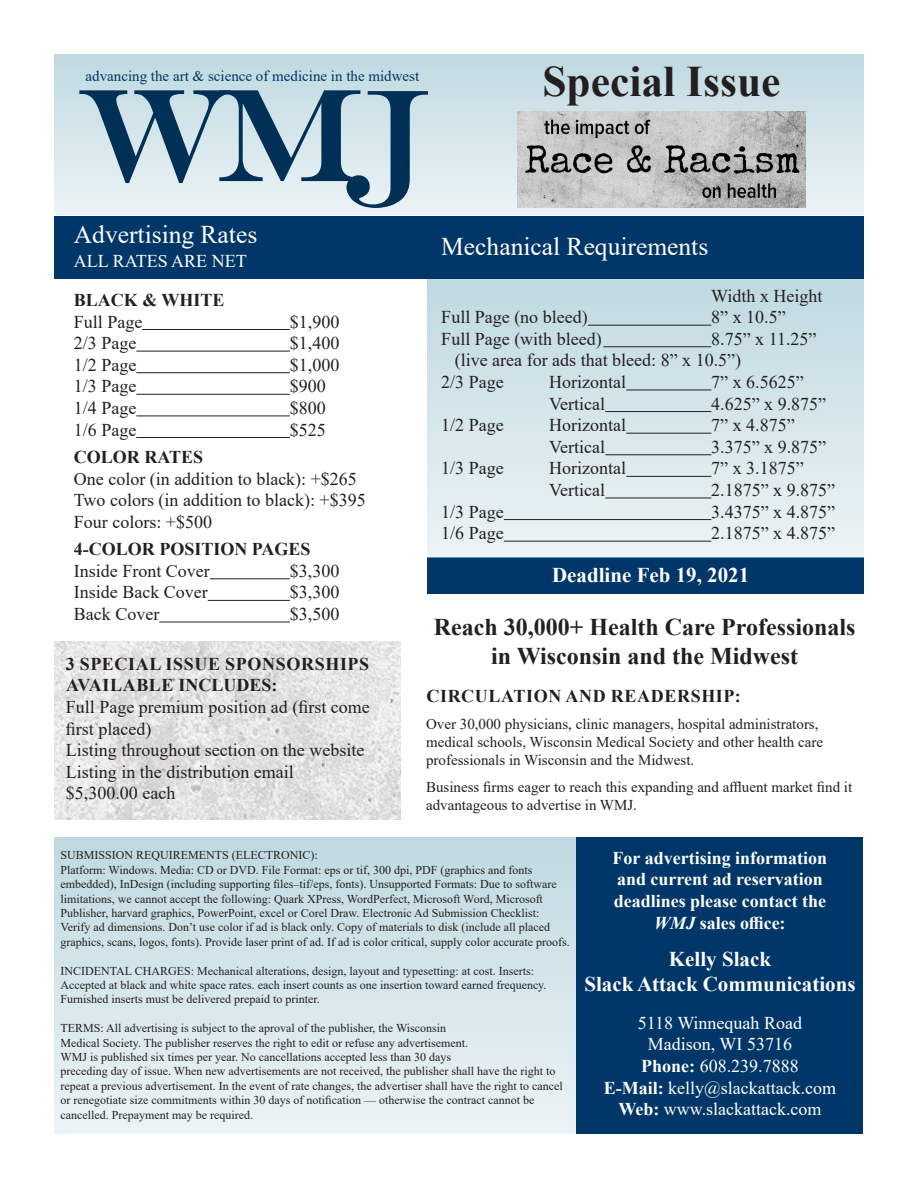
<style>
.page{position:relative;width:918px;height:1188px;background:#fff}
.page>*{position:absolute;margin:0;border:0;box-sizing:border-box;transform-origin:0 0}
.t1{font:700 43.5px "Times New Roman";color:#231f20}
.t2{font:25.5px "Times New Roman";color:#fff}
.t3{font:700 24px/28.8px "Times New Roman";color:#231f20;text-align:center}
.t4{font:700 21px/25.2px "Times New Roman";color:#fff;text-align:center}
.t5{font:18px/21.6px "Times New Roman";color:#231f20}
.t6{font:18px/21.6px "Times New Roman";color:#fff;text-align:center}
.t7{font:700 18px/21.6px "Times New Roman";color:#fff}
.t8{font:700 18px/21.6px "Times New Roman";letter-spacing:.035em;color:#231f20}
.t9{font:700 18px "Times New Roman";color:#231f20}
.t10{font:15px/18px "Times New Roman";color:#231f20}
.t11{font:15px "Times New Roman";color:#003768}
.t12{font:12px/14.4px "Times New Roman";color:#231f20}
.s1{font-style:italic}
.s2{font-weight:700}
</style>
<div class="page">
<img style="left:54px;top:641px;width:347px;height:179px">
<div style="left:54px;top:837px;width:523px;height:297px;background:linear-gradient(to bottom,#bfd9e1,#ecf3f6)"></div>
<div style="left:428px;top:558px;width:436px;height:36px;background:#003768"></div>
<div style="left:577px;top:837px;width:286px;height:297px;background:#003768"></div>
<div style="left:428px;top:279px;width:435px;height:279px;background:linear-gradient(to bottom,#bfd9e0,#ebf3f5)"></div>
<div style="left:54px;top:54px;width:810px;height:161px;background:linear-gradient(to bottom,#bfd9e1,#ecf3f6)"></div>
<img style="left:517px;top:111px;width:289px;height:97px">
<div style="left:55px;top:216px;width:809px;height:63px;background:#003768"></div>
<hr style="left:142px;top:329px;width:148px;height:1px;background:#231f20">
<hr style="left:136px;top:351px;width:154px;height:1px;background:#231f20">
<hr style="left:136px;top:372px;width:154px;height:1px;background:#231f20">
<hr style="left:136px;top:394px;width:154px;height:1px;background:#231f20">
<hr style="left:136px;top:415px;width:154px;height:1px;background:#231f20">
<hr style="left:136px;top:437px;width:154px;height:1px;background:#231f20">
<hr style="left:210px;top:578px;width:80px;height:1px;background:#231f20">
<hr style="left:208px;top:600px;width:82px;height:1px;background:#231f20">
<hr style="left:159px;top:622px;width:131px;height:1px;background:#231f20">
<hr style="left:588px;top:325px;width:123px;height:1px;background:#231f20">
<hr style="left:603px;top:346px;width:108px;height:1px;background:#231f20">
<hr style="left:626px;top:390px;width:85px;height:1px;background:#231f20">
<hr style="left:605px;top:411px;width:106px;height:1px;background:#231f20">
<hr style="left:626px;top:433px;width:85px;height:1px;background:#231f20">
<hr style="left:605px;top:454px;width:106px;height:1px;background:#231f20">
<hr style="left:626px;top:476px;width:85px;height:1px;background:#231f20">
<hr style="left:605px;top:498px;width:106px;height:1px;background:#231f20">
<hr style="left:504px;top:519px;width:207px;height:1px;background:#231f20">
<hr style="left:504px;top:541px;width:207px;height:1px;background:#231f20">
<svg style="left:79px;top:90px;width:349px;height:118px;background:#9bb3c1"></svg>
<p class="t11" style="left:86px;top:66px;width:335px">advancing the art &amp; science of medicine in the midwest</p>
<p class="t1" style="left:542px;top:50px;width:240px">Special Issue</p>
<p class="t2" style="left:74px;top:216px;width:185px">Advertising Rates</p>
<p class="t6" style="left:74px;top:249px;width:174px">ALL RATES ARE NET</p>
<p class="t9" style="left:74px;top:287px;width:152px">BLACK &amp; WHITE</p>
<p class="t5" style="left:74px;top:310px;width:70px">Full Page</p>
<p class="t5" style="left:290px;top:310px;width:51px">$1,900</p>
<p class="t5" style="left:74px;top:332px;width:64px">2/3 Page</p>
<p class="t5" style="left:290px;top:332px;width:51px">$1,400</p>
<p class="t5" style="left:74px;top:353px;width:64px">1/2 Page</p>
<p class="t5" style="left:290px;top:353px;width:51px">$1,000</p>
<p class="t5" style="left:74px;top:375px;width:64px">1/3 Page</p>
<p class="t5" style="left:290px;top:375px;width:37px">$900</p>
<p class="t5" style="left:74px;top:397px;width:64px">1/4 Page</p>
<p class="t5" style="left:290px;top:397px;width:37px">$800</p>
<p class="t5" style="left:74px;top:418px;width:64px">1/6 Page</p>
<p class="t5" style="left:290px;top:418px;width:37px">$525</p>
<p class="t9" style="left:74px;top:444px;width:131px">COLOR RATES</p>
<p class="t5" style="left:74px;top:467px;width:285px">One color (in addition to black): +$265</p>
<p class="t5" style="left:74px;top:489px;width:293px">Two colors (in addition to black): +$395</p>
<p class="t5" style="left:74px;top:510px;width:140px">Four colors: +$500</p>
<p class="t9" style="left:74px;top:536px;width:238px">4-COLOR POSITION PAGES</p>
<p class="t5" style="left:74px;top:559px;width:137px">Inside Front Cover</p>
<p class="t5" style="left:290px;top:559px;width:51px">$3,300</p>
<p class="t5" style="left:74px;top:581px;width:135px">Inside Back Cover</p>
<p class="t5" style="left:290px;top:581px;width:51px">$3,300</p>
<p class="t5" style="left:74px;top:603px;width:87px">Back Cover</p>
<p class="t5" style="left:290px;top:603px;width:51px">$3,500</p>
<p class="t8" style="left:66px;top:652px;width:305px">3 SPECIAL ISSUE SPONSORSHIPS<br>AVAILABLE INCLUDES:</p>
<p class="t5" style="left:66px;top:696px;width:306px">Full Page premium position ad (first come first placed)</p>
<p class="t5" style="left:66px;top:739px;width:300px">Listing throughout section on the website</p>
<p class="t5" style="left:66px;top:760px;width:230px">Listing in the distribution email</p>
<p class="t5" style="left:66px;top:782px;width:111px">$5,300.00 each</p>
<p class="t2" style="left:441px;top:228px;width:268px">Mechanical Requirements</p>
<p class="t5" style="left:711px;top:284px;width:113px">Width x Height</p>
<p class="t5" style="left:441px;top:306px;width:148px">Full Page (no bleed)</p>
<p class="t5" style="left:711px;top:306px;width:76px">8” x 10.5”</p>
<p class="t5" style="left:441px;top:327px;width:162px">Full Page (with bleed)</p>
<p class="t5" style="left:711px;top:327px;width:107px">8.75” x 11.25”</p>
<p class="t5" style="left:455px;top:349px;width:288px">(live area for ads that bleed: 8” x 10.5”)</p>
<p class="t5" style="left:441px;top:371px;width:64px">2/3 Page</p>
<p class="t5" style="left:549px;top:371px;width:78px">Horizontal</p>
<p class="t5" style="left:711px;top:371px;width:94px">7” x 6.5625”</p>
<p class="t5" style="left:549px;top:392px;width:57px">Vertical</p>
<p class="t5" style="left:711px;top:392px;width:116px">4.625” x 9.875”</p>
<p class="t5" style="left:441px;top:414px;width:64px">1/2 Page</p>
<p class="t5" style="left:549px;top:414px;width:78px">Horizontal</p>
<p class="t5" style="left:711px;top:414px;width:85px">7” x 4.875”</p>
<p class="t5" style="left:549px;top:435px;width:57px">Vertical</p>
<p class="t5" style="left:711px;top:435px;width:116px">3.375” x 9.875”</p>
<p class="t5" style="left:441px;top:457px;width:64px">1/3 Page</p>
<p class="t5" style="left:549px;top:457px;width:78px">Horizontal</p>
<p class="t5" style="left:711px;top:457px;width:94px">7” x 3.1875”</p>
<p class="t5" style="left:549px;top:479px;width:57px">Vertical</p>
<p class="t5" style="left:711px;top:479px;width:125px">2.1875” x 9.875”</p>
<p class="t5" style="left:441px;top:500px;width:64px">1/3 Page</p>
<p class="t5" style="left:711px;top:500px;width:125px">3.4375” x 4.875”</p>
<p class="t5" style="left:441px;top:522px;width:64px">1/6 Page</p>
<p class="t5" style="left:711px;top:522px;width:125px">2.1875” x 4.875”</p>
<p class="t4" style="left:552px;top:562px;width:199px">Deadline Feb 19, 2021</p>
<p class="t3" style="left:434px;top:612px;width:423px">Reach 30,000+ Health Care Professionals in Wisconsin and the Midwest</p>
<p class="t8" style="left:426px;top:684px;width:316px">CIRCULATION AND READERSHIP:</p>
<p class="t10" style="left:426px;top:714px;width:398px">Over 30,000 physicians, clinic managers, hospital administrators, medical schools, Wisconsin Medical Society and other health care professionals in Wisconsin and the Midwest.</p>
<p class="t10" style="left:426px;top:777px;width:428px">Business firms eager to reach this expanding and affluent market find it advantageous to advertise in WMJ.</p>
<p class="t12" style="left:60px;top:848px;width:259px">SUBMISSION REQUIREMENTS (ELECTRONIC):</p>
<p class="t12" style="left:60px;top:862px;width:511px">Platform: Windows. Media: CD or DVD. File Format: eps or tif, 300 dpi, PDF (graphics and fonts embedded), InDesign (including supporting files–tif/eps, fonts). Unsupported Formats: Due to software limitations, we cannot accept the following: Quark XPress, WordPerfect, Microsoft Word, Microsoft Publisher, harvard graphics, PowerPoint, excel or Corel Draw. Electronic Ad Submission Checklist:<br>Verify ad dimensions. Don’t use color if ad is black only. Copy of materials to disk (include all placed graphics, scans, logos, fonts). Provide laser print of ad. If ad is color critical, supply color accurate proofs.</p>
<p class="t12" style="left:60px;top:963px;width:488px">INCIDENTAL CHARGES: Mechanical alterations, design, layout and typesetting: at cost. Inserts:<br>Accepted at black and white space rates. each insert counts as one insertion toward earned frequency.<br>Furnished inserts must be delivered prepaid to printer.</p>
<p class="t12" style="left:60px;top:1021px;width:504px">TERMS: All advertising is subject to the aproval of the publisher, the Wisconsin<br>Medical Society. The publisher reserves the right to edit or refuse any advertisement.<br>WMJ is published six times per year. No cancellations accepted less than 30 days<br>preceding day of issue. When new advertisements are not received, the publisher shall have the right to repeat a previous advertisement. In the event of rate changes, the advertiser shall have the right to cancel or renegotiate size commitments within 30 days of notification — otherwise the contract cannot be cancelled. Prepayment may be required.</p>
<p class="t7" style="left:613px;top:847px;width:216px">For advertising information and current ad reservation</p>
<p class="t7" style="left:614px;top:890px;width:214px">deadlines please contact the</p>
<p class="t7" style="left:654px;top:911px;width:133px"><span class="s1">WMJ</span> sales office:</p>
<p class="t4" style="left:584px;top:946px;width:273px">Kelly Slack<br>Slack Attack Communications</p>
<p class="t6" style="left:638px;top:1011px;width:166px">5118 Winnequah Road<br>Madison, WI 53716</p>
<p class="t6" style="left:641px;top:1055px;width:159px"><span class="s2">Phone:</span> 608.239.7888</p>
<p class="t6" style="left:604px;top:1076px;width:234px"><span class="s2">E-Mail:</span> kelly@slackattack.com</p>
<p class="t6" style="left:618px;top:1098px;width:205px"><span class="s2">Web:</span> www.slackattack.com</p>
</div>
